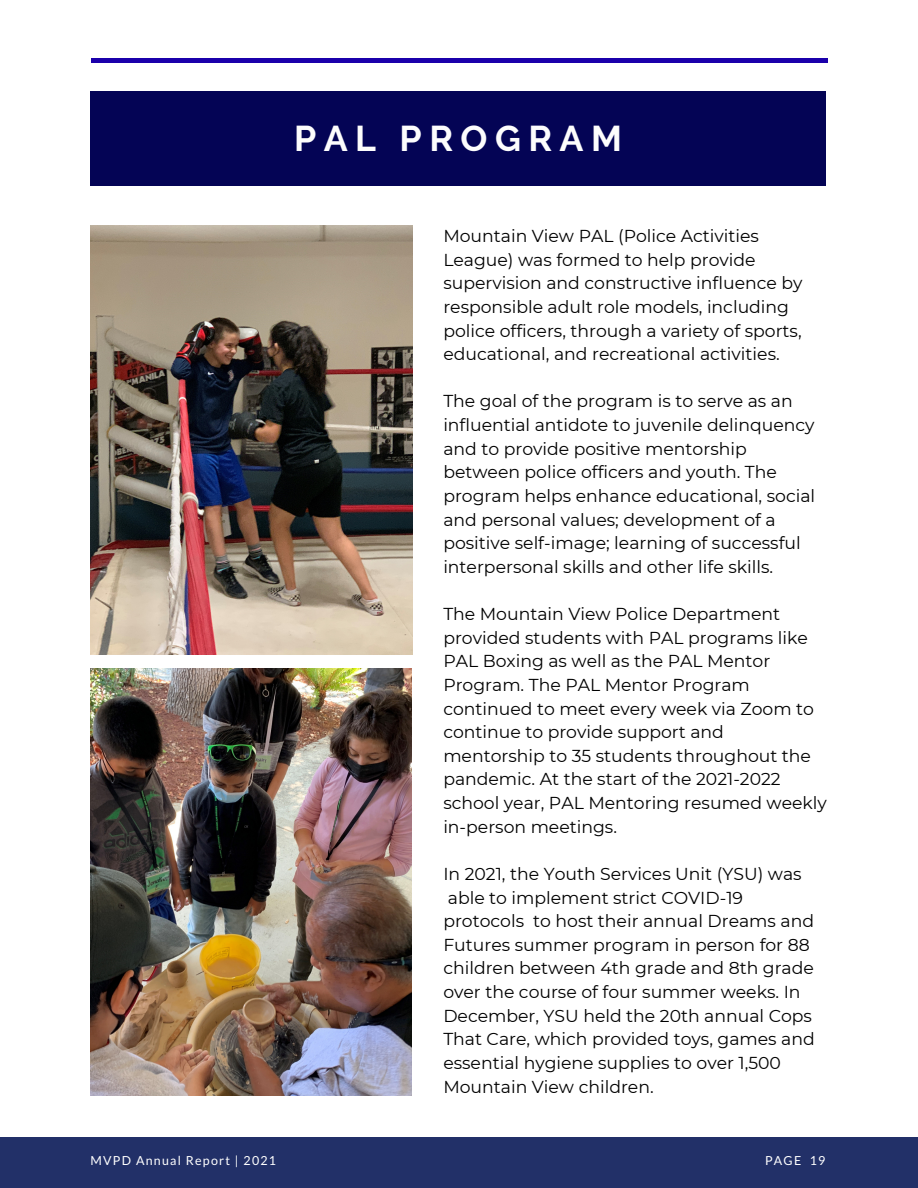
<style>
.page{position:relative;width:918px;height:1188px;background:#fff}
.page>*{position:absolute;margin:0;border:0;box-sizing:border-box;transform-origin:0 0}
.t1{font:700 35.7px "Raleway";letter-spacing:.21em;color:#fdfdfd}
.t2{font:17.25px/23.7px "Montserrat";color:#000}
.t3{font:12.45px "Lato";letter-spacing:.1em;color:#fff}
</style>
<div class="page">
<hr style="left:91px;top:59px;width:736px;height:3px;background:#1b00ab">
<div style="left:91px;top:92px;width:734px;height:93px;background:#040455"></div>
<div style="left:0;top:1138px;width:918px;height:50px;background:#223068"></div>
<img style="left:91px;top:226px;width:321px;height:428px">
<img style="left:91px;top:668px;width:320px;height:428px">
<h1 class="t1" style="left:294px;top:117px;width:329px">PAL PROGRAM</h1>
<p class="t2" style="left:443px;top:224px;width:361px">Mountain View PAL (Police Activities League) was formed to help provide supervision and constructive influence by responsible adult role models, including police officers, through a variety of sports, educational, and recreational activities.</p>
<p class="t2" style="left:443px;top:389px;width:373px">The goal of the program is to serve as an influential antidote to juvenile delinquency and to provide positive mentorship between police officers and youth. The program helps enhance educational, social and personal values; development of a positive self-image; learning of successful interpersonal skills and other life skills.</p>
<p class="t2" style="left:443px;top:602px;width:385px">The Mountain View Police Department provided students with PAL programs like PAL Boxing as well as the PAL Mentor Program. The PAL Mentor Program continued to meet every week via Zoom to continue to provide support and mentorship to 35 students throughout the pandemic. At the start of the 2021-2022 school year, PAL Mentoring resumed weekly in-person meetings.</p>
<p class="t2" style="left:443px;top:862px;width:373px">In 2021, the Youth Services Unit (YSU) was able to implement strict COVID-19 protocols to host their annual Dreams and Futures summer program in person for 88 children between 4th grade and 8th grade over the course of four summer weeks. In December, YSU held the 20th annual Cops That Care, which provided toys, games and essential hygiene supplies to over 1,500<br>Mountain View children.</p>
<p class="t3" style="left:91px;top:1153px;width:187px">MVPD Annual Report | 2021</p>
<p class="t3" style="left:765px;top:1153px;width:62px">PAGE 19</p>
</div>
